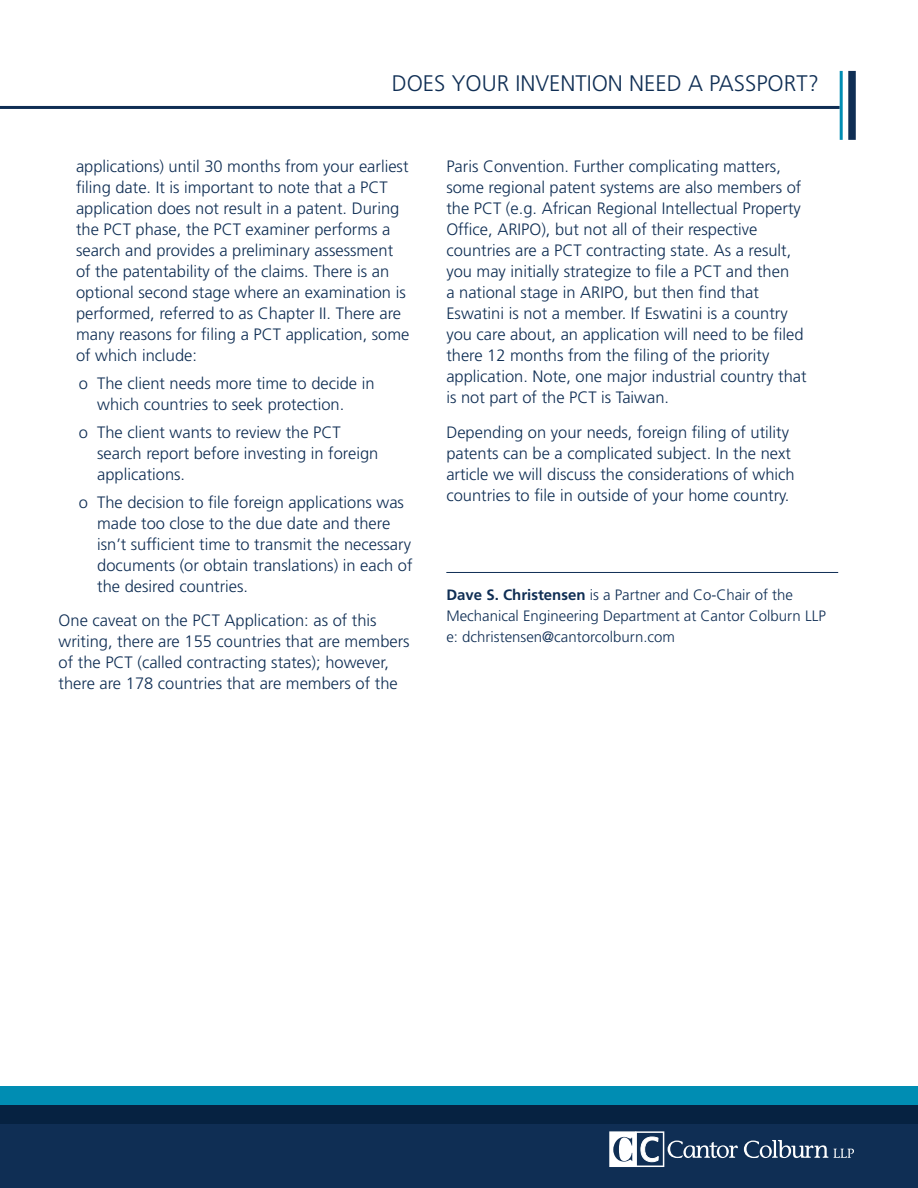
<style>
.page{position:relative;width:918px;height:1188px;background:#fff}
.page>*{position:absolute;margin:0;border:0;box-sizing:border-box;transform-origin:0 0}
.t1{font:300 22.5px "Frutiger LT Std";color:#0f2e54}
.t2{font:300 16.5px/21px "Frutiger LT Std";color:#0f2e54}
.t3{font:300 15px/21px "Frutiger LT Std";color:#0f2e54}
.s1{font-weight:700}
</style>
<div class="page">
<div style="left:0;top:1105px;width:918px;height:83px;background:#0f2e54"></div>
<div style="left:0;top:1086px;width:918px;height:19px;background:#008db3"></div>
<div style="left:0;top:1105px;width:918px;height:18px;background:#062241"></div>
<svg style="left:609px;top:1131px;width:129px;height:36px"></svg>
<svg style="left:744px;top:1140px;width:110px;height:18px"></svg>
<hr style="left:0;top:106px;width:840px;height:3px;background:#0f2e54">
<hr style="left:840px;top:71px;width:3px;height:69px;background:#008db3">
<div style="left:848px;top:71px;width:8px;height:69px;background:#0f2e54"></div>
<hr style="left:446px;top:572px;width:392px;height:1px;background:#0f2e54">
<h1 class="t1" style="left:392px;top:70px;width:429px">DOES YOUR INVENTION NEED A PASSPORT?</h1>
<p class="t2" style="left:76px;top:156px;width:335px">applications) until 30 months from your earliest filing date. It is important to note that a PCT application does not result in a patent. During the PCT phase, the PCT examiner performs a search and provides a preliminary assessment of the patentability of the claims. There is an optional second stage where an examination is performed, referred to as Chapter II. There are many reasons for filing a PCT application, some of which include:</p>
<p class="t2" style="left:97px;top:373px;width:279px;text-indent:-18px">o The client needs more time to decide in which countries to seek protection.</p>
<p class="t2" style="left:97px;top:422px;width:283px;text-indent:-18px">o The client wants to review the PCT search report before investing in foreign applications.</p>
<p class="t2" style="left:97px;top:492px;width:317px;text-indent:-18px">o The decision to file foreign applications was made too close to the due date and there isn’t sufficient time to transmit the necessary documents (or obtain translations) in each of the desired countries.</p>
<p class="t2" style="left:59px;top:610px;width:353px">One caveat on the PCT Application: as of this writing, there are 155 countries that are members of the PCT (called contracting states); however, there are 178 countries that are members of the</p>
<p class="t2" style="left:446px;top:156px;width:362px">Paris Convention. Further complicating matters, some regional patent systems are also members of the PCT (e.g. African Regional Intellectual Property Office, ARIPO), but not all of their respective countries are a PCT contracting state. As a result, you may initially strategize to file a PCT and then<br>a national stage in ARIPO, but then find that Eswatini is not a member. If Eswatini is a country you care about, an application will need to be filed there 12 months from the filing of the priority application. Note, one major industrial country that is not part of the PCT is Taiwan.</p>
<p class="t2" style="left:446px;top:422px;width:350px">Depending on your needs, foreign filing of utility patents can be a complicated subject. In the next article we will discuss the considerations of which countries to file in outside of your home country.</p>
<p class="t3" style="left:446px;top:584px;width:381px"><span class="s1">Dave S. Christensen</span> is a Partner and Co-Chair of the<br>Mechanical Engineering Department at Cantor Colburn LLP e: dchristensen@cantorcolburn.com</p>
</div>
